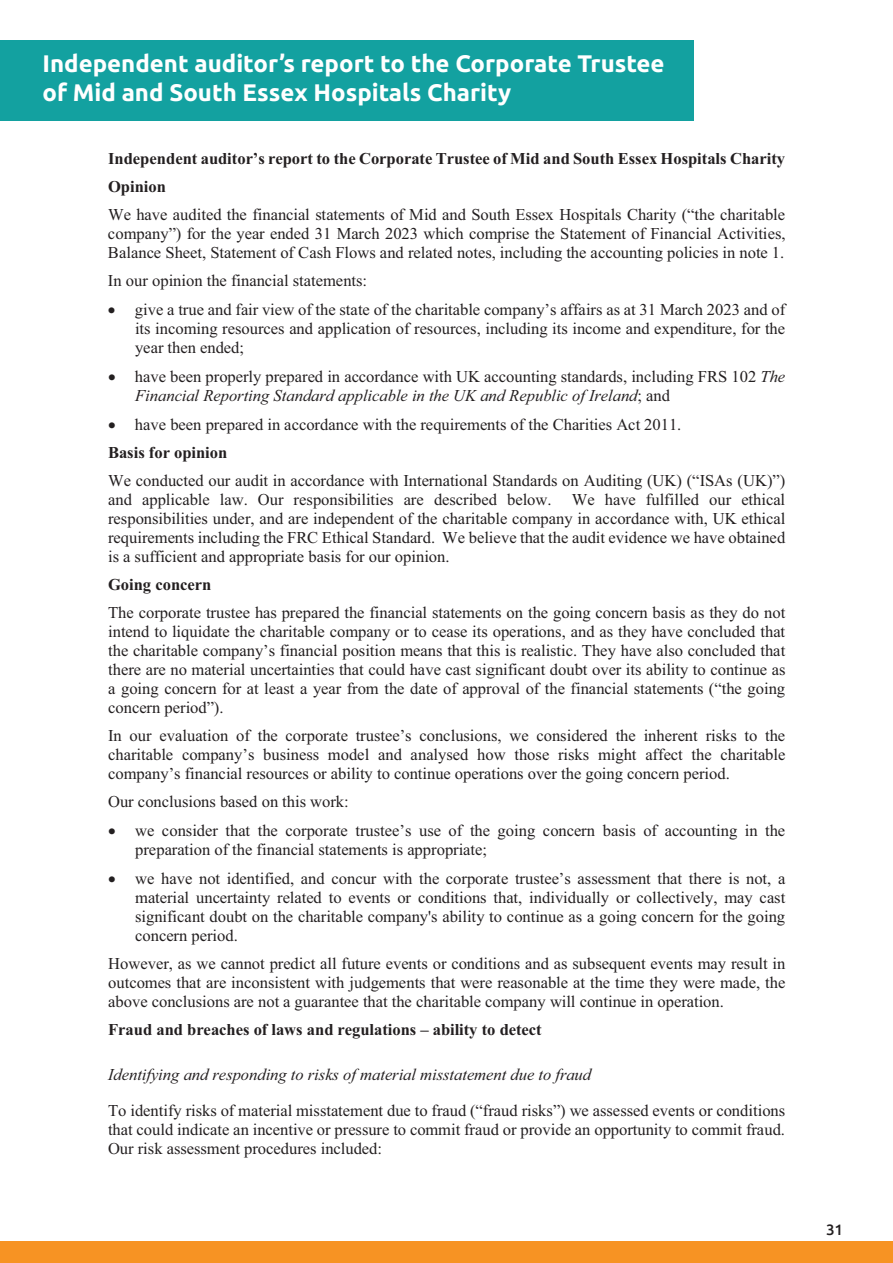
<style>
.page{position:relative;width:893px;height:1263px;background:#fff}
.page>*{position:absolute;margin:0;border:0;box-sizing:border-box;transform-origin:0 0}
.t1{font:700 24px/28.8px "Ubuntu";color:#fff}
.t2{font:16.5px/19px "Times New Roman";color:#231f20;text-align:justify}
.t3{font:700 16.5px/27.9px "Times New Roman";color:#231f20}
.t4{font:italic 16.5px "Times New Roman";color:#231f20}
.t5{font:500 15px "Ubuntu";color:#231f20}
.s1{font-style:italic}
</style>
<div class="page">
<div style="left:0;top:1242px;width:893px;height:21px;background:#f79323"></div>
<div style="left:0;top:40px;width:693px;height:81px;background:#13a1a0"></div>
<h1 class="t1" style="left:43px;top:50px;width:624px">Independent auditor’s report to the Corporate Trustee of Mid and South Essex Hospitals Charity</h1>
<p class="t3" style="left:108px;top:146px;width:679px">Independent auditor’s report to the Corporate Trustee of Mid and South Essex Hospitals Charity<br>Opinion</p>
<p class="t2" style="left:108px;top:206px;width:679px">We have audited the financial statements of Mid and South Essex Hospitals Charity (“the charitable company”) for the year ended 31 March 2023 which comprise the Statement of Financial Activities, Balance Sheet, Statement of Cash Flows and related notes, including the accounting policies in note 1.</p>
<p class="t2" style="left:135px;top:267px;width:652px;line-height:29px;text-indent:-27px">In our opinion the financial statements:<br>give a true and fair view of the state of the charitable company’s affairs as at 31 March 2023 and of</p>
<p class="t2" style="left:135px;top:320px;width:652px">its incoming resources and application of resources, including its income and expenditure, for the year then ended;</p>
<p class="t2" style="left:135px;top:368px;width:652px">have been properly prepared in accordance with UK accounting standards, including FRS 102 <span class="s1">The<br>Financial Reporting Standard applicable in the UK and Republic of Ireland</span>; and</p>
<p class="t2" style="left:135px;top:417px;width:548px">have been prepared in accordance with the requirements of the Charities Act 2011.</p>
<p class="t3" style="left:108px;top:441px;width:121px">Basis for opinion</p>
<p class="t2" style="left:108px;top:472px;width:679px">We conducted our audit in accordance with International Standards on Auditing (UK) (“ISAs (UK)”) and applicable law. Our responsibilities are described below. We have fulfilled our ethical responsibilities under, and are independent of the charitable company in accordance with, UK ethical requirements including the FRC Ethical Standard. We believe that the audit evidence we have obtained is a sufficient and appropriate basis for our opinion.</p>
<p class="t3" style="left:108px;top:572px;width:105px">Going concern</p>
<p class="t2" style="left:108px;top:604px;width:679px">The corporate trustee has prepared the financial statements on the going concern basis as they do not intend to liquidate the charitable company or to cease its operations, and as they have concluded that the charitable company’s financial position means that this is realistic. They have also concluded that there are no material uncertainties that could have cast significant doubt over its ability to continue as a going concern for at least a year from the date of approval of the financial statements (“the going concern period”).</p>
<p class="t2" style="left:108px;top:727px;width:679px">In our evaluation of the corporate trustee’s conclusions, we considered the inherent risks to the charitable company’s business model and analysed how those risks might affect the charitable company’s financial resources or ability to continue operations over the going concern period.</p>
<p class="t2" style="left:135px;top:788px;width:652px;line-height:29.1px;text-indent:-27px">Our conclusions based on this work:<br>we consider that the corporate trustee’s use of the going concern basis of accounting in the</p>
<p class="t2" style="left:135px;top:836px;width:652px;line-height:29px">preparation of the financial statements is appropriate;<br>we have not identified, and concur with the corporate trustee’s assessment that there is not, a</p>
<p class="t2" style="left:135px;top:889px;width:652px">material uncertainty related to events or conditions that, individually or collectively, may cast significant doubt on the charitable company's ability to continue as a going concern for the going concern period.</p>
<p class="t2" style="left:108px;top:955px;width:679px">However, as we cannot predict all future events or conditions and as subsequent events may result in outcomes that are inconsistent with judgements that were reasonable at the time they were made, the above conclusions are not a guarantee that the charitable company will continue in operation.</p>
<p class="t3" style="left:108px;top:1017px;width:435px">Fraud and breaches of laws and regulations – ability to detect</p>
<p class="t4" style="left:108px;top:1068px;width:485px">Identifying and responding to risks of material misstatement due to fraud</p>
<p class="t2" style="left:108px;top:1103px;width:679px">To identify risks of material misstatement due to fraud (“fraud risks”) we assessed events or conditions that could indicate an incentive or pressure to commit fraud or provide an opportunity to commit fraud.<br>Our risk assessment procedures included:</p>
<p class="t5" style="left:826px;top:1223px;width:19px">31</p>
</div>
